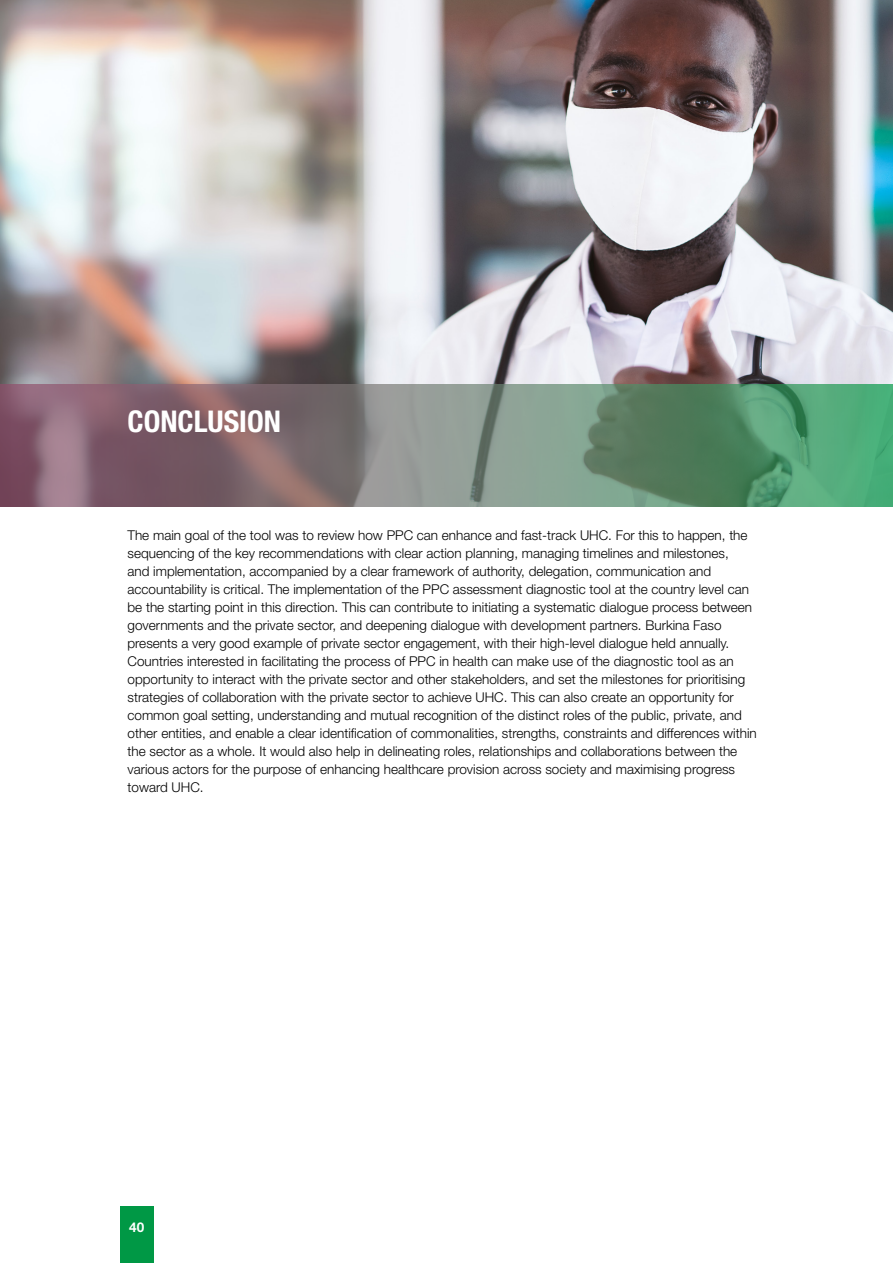
<style>
.page{position:relative;width:893px;height:1263px;background:#fff}
.page>*{position:absolute;margin:0;border:0;box-sizing:border-box;transform-origin:0 0}
.t1{font:700 condensed 30px "Helvetica Neue LT Std";color:#fff}
.t2{font:300 13.5px/18px "Helvetica Neue LT Std";color:#000}
.t3{font:700 13.5px "Helvetica Neue LT Std";color:#fff}
</style>
<div class="page">
<img style="left:0;top:0;width:893px;height:385px">
<svg style="left:0;top:385px;width:893px;height:121px;background:#748176"></svg>
<div style="left:120px;top:1206px;width:33px;height:57px;background:#009845"></div>
<h1 class="t1" style="left:128px;top:403px;width:155px">CONCLUSION</h1>
<p class="t2" style="left:128px;top:526px;width:631px">The main goal of the tool was to review how PPC can enhance and fast-track UHC. For this to happen, the sequencing of the key recommendations with clear action planning, managing timelines and milestones,<br>and implementation, accompanied by a clear framework of authority, delegation, communication and accountability is critical. The implementation of the PPC assessment diagnostic tool at the country level can be the starting point in this direction. This can contribute to initiating a systematic dialogue process between governments and the private sector, and deepening dialogue with development partners. Burkina Faso presents a very good example of private sector engagement, with their high-level dialogue held annually.<br>Countries interested in facilitating the process of PPC in health can make use of the diagnostic tool as an opportunity to interact with the private sector and other stakeholders, and set the milestones for prioritising strategies of collaboration with the private sector to achieve UHC. This can also create an opportunity for common goal setting, understanding and mutual recognition of the distinct roles of the public, private, and other entities, and enable a clear identification of commonalities, strengths, constraints and differences within the sector as a whole. It would also help in delineating roles, relationships and collaborations between the various actors for the purpose of enhancing healthcare provision across society and maximising progress toward UHC.</p>
<p class="t3" style="left:129px;top:1219px;width:17px">40</p>
</div>
